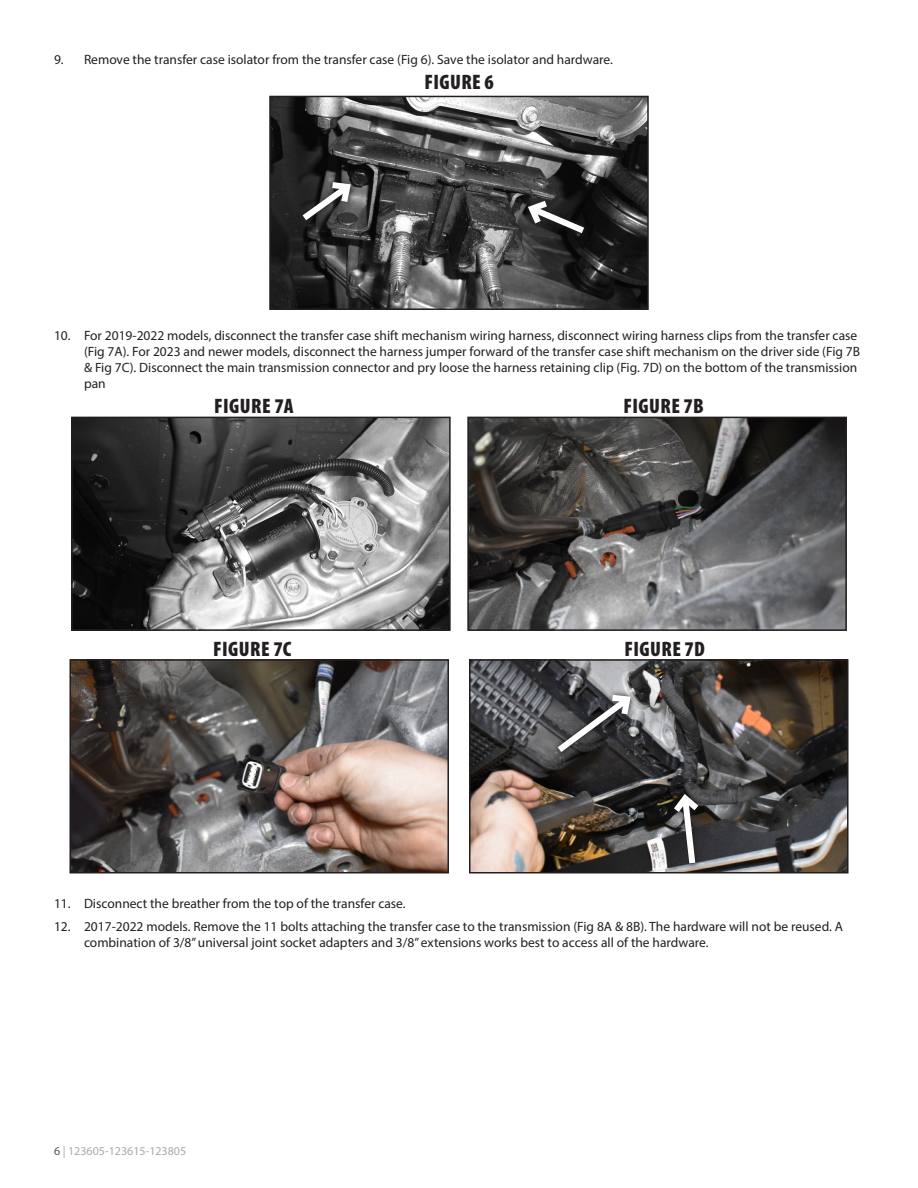
<style>
.page{position:relative;width:918px;height:1188px;background:#fff}
.page>*{position:absolute;margin:0;border:0;box-sizing:border-box;transform-origin:0 0}
.Photo-Caption{font:900 condensed 21px "Myriad Pro";letter-spacing:.02em;color:#231f20}
.t1{font:13.5px/16.2px "Myriad Pro";color:#231f20}
.t2{font:12px "Myriad Pro";color:#a8a9ad}
.s1{color:#57585a}
</style>
<div class="page">
<img style="left:272px;top:99px;width:374px;height:208px">
<div style="left:269px;top:96px;width:380px;height:214px;border:2px solid #231f20"></div>
<svg style="left:298px;top:177px;width:59px;height:49px"></svg>
<svg style="left:296px;top:178px;width:60px;height:48px;background:#565555"></svg>
<svg style="left:523px;top:196px;width:67px;height:43px"></svg>
<svg style="left:524px;top:196px;width:67px;height:42px;background:#444"></svg>
<img style="left:74px;top:420px;width:374px;height:208px">
<div style="left:71px;top:417px;width:380px;height:214px;border:2px solid #231f20"></div>
<img style="left:470px;top:420px;width:374px;height:208px">
<div style="left:467px;top:417px;width:380px;height:214px;border:2px solid #231f20"></div>
<img style="left:72px;top:662px;width:374px;height:208px">
<div style="left:69px;top:659px;width:380px;height:214px;border:2px solid #231f20"></div>
<img style="left:472px;top:662px;width:374px;height:208px">
<div style="left:469px;top:659px;width:380px;height:214px;border:2px solid #231f20"></div>
<svg style="left:553px;top:690px;width:84px;height:68px"></svg>
<svg style="left:551px;top:691px;width:85px;height:67px;background:#575759"></svg>
<svg style="left:668px;top:790px;width:37px;height:80px"></svg>
<p class="t1" style="left:54px;top:51px;width:560px">9. Remove the transfer case isolator from the transfer case (Fig 6). Save the isolator and hardware.</p>
<p class="Photo-Caption" style="left:424px;top:69px;width:71px">FIGURE 6</p>
<p class="t1" style="left:84px;top:327px;width:778px;text-indent:-30px">10. For 2019-2022 models, disconnect the transfer case shift mechanism wiring harness, disconnect wiring harness clips from the transfer case (Fig 7A). For 2023 and newer models, disconnect the harness jumper forward of the transfer case shift mechanism on the driver side (Fig 7B &amp; Fig 7C). Disconnect the main transmission connector and pry loose the harness retaining clip (Fig. 7D) on the bottom of the transmission pan</p>
<p class="Photo-Caption" style="left:214px;top:393px;width:81px">FIGURE 7A</p>
<p class="Photo-Caption" style="left:623px;top:393px;width:82px">FIGURE 7B</p>
<p class="Photo-Caption" style="left:213px;top:636px;width:80px">FIGURE 7C</p>
<p class="Photo-Caption" style="left:624px;top:636px;width:82px">FIGURE 7D</p>
<p class="t1" style="left:54px;top:895px;width:353px">11. Disconnect the breather from the top of the transfer case.</p>
<p class="t1" style="left:84px;top:918px;width:761px;text-indent:-30px">12. 2017-2022 models. Remove the 11 bolts attaching the transfer case to the transmission (Fig 8A &amp; 8B). The hardware will not be reused. A combination of 3/8” universal joint socket adapters and 3/8” extensions works best to access all of the hardware.</p>
<p class="t2" style="left:54px;top:1143px;width:134px"><span class="s1">6</span> | 123605-123615-123805</p>
</div>
